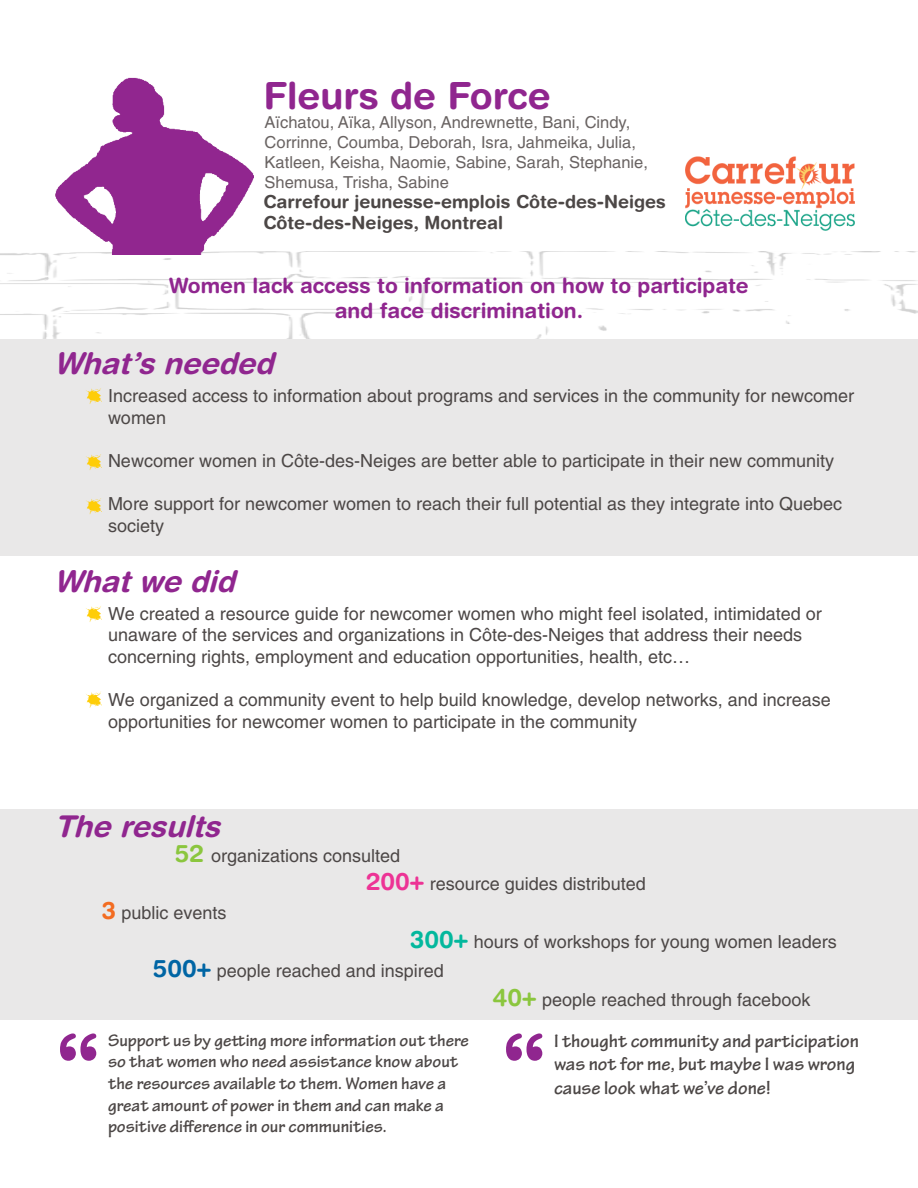
<style>
.page{position:relative;width:918px;height:1188px;background:#fff}
.page>*{position:absolute;margin:0;border:0;box-sizing:border-box;transform-origin:0 0}
.t1{font:700 90px "Helvetica Rounded LT";color:#90268f}
.t2{font:700 37.5px "Helvetica Rounded LT Std";color:#90268f}
.t3{font:italic 700 30px "Helvetica Rounded LT Std";color:#90268f}
.t4{font:700 21px/25.2px "Helvetica Rounded LT Std";color:#90268f;text-align:center}
.t5{font:700 19.5px/23.4px "Tekton Pro";color:#4c4746}
.t6{font:18px/21.6px "Helvetica";color:#4c4746}
.t7{font:700 18px/21.6px "Tekton Pro";color:#4c4746}
.t8{font:700 18px "Helvetica Rounded LT";color:#4c4746}
.t9{font:16.5px/19.8px "Helvetica";color:#696362}
.s1{font-family:"Helvetica Rounded LT";font-weight:700;font-size:24px;color:#8bc63e}
.s2{font-family:"Helvetica Rounded LT";font-weight:700;font-size:24px;color:#ed3395}
.s3{font-family:"Helvetica Rounded LT";font-weight:700;font-size:24px;color:#f36c21}
.s4{font-family:"Helvetica Rounded LT";font-weight:700;font-size:24px;color:#03b89d}
.s5{font-family:"Helvetica Rounded LT";font-weight:700;font-size:24px;color:#0065a4}
</style>
<div class="page">
<img style="left:0;top:252px;width:917px;height:87px">
<div style="left:0;top:340px;width:918px;height:216px;background:#e9e8e8"></div>
<div style="left:0;top:809px;width:918px;height:211px;background:#e9e8e8"></div>
<svg style="left:86px;top:388px;width:16px;height:16px"></svg>
<svg style="left:86px;top:454px;width:16px;height:16px"></svg>
<svg style="left:86px;top:498px;width:16px;height:16px"></svg>
<svg style="left:86px;top:606px;width:16px;height:16px"></svg>
<svg style="left:86px;top:692px;width:16px;height:16px"></svg>
<img style="left:685px;top:156px;width:170px;height:74px">
<img style="left:55px;top:78px;width:199px;height:176px">
<p class="t2" style="left:264px;top:73px;width:289px">Fleurs de Force</p>
<p class="t9" style="left:265px;top:113px;width:367px">Aïchatou, Aïka, Allyson, Andrewnette, Bani, Cindy,</p>
<p class="t9" style="left:265px;top:132px;width:385px">Corrinne, Coumba, Deborah, Isra, Jahmeika, Julia,<br>Katleen, Keisha, Naomie, Sabine, Sarah, Stephanie,<br>Shemusa, Trisha, Sabine</p>
<p class="t8" style="left:264px;top:190px;width:404px">Carrefour jeunesse-emplois Côte-des-Neiges</p>
<p class="t8" style="left:264px;top:212px;width:241px">Côte-des-Neiges, Montreal</p>
<p class="t4" style="left:169px;top:273px;width:581px">Women lack access to information on how to participate and face discrimination.</p>
<p class="t3" style="left:54px;top:345px;width:230px">What’sneeded</p>
<p class="t6" style="left:108px;top:385px;width:748px">Increased access to information about programs and services in the community for newcomer women</p>
<p class="t6" style="left:108px;top:450px;width:728px">Newcomer women in Côte-des-Neiges are better able to participate in their new community</p>
<p class="t6" style="left:108px;top:493px;width:736px">More support for newcomer women to reach their full potential as they integrate into Quebec society</p>
<p class="t3" style="left:54px;top:563px;width:192px">Whatwe did</p>
<p class="t6" style="left:108px;top:603px;width:715px">We created a resource guide for newcomer women who might feel isolated, intimidated or unaware of the services and organizations in Côte-des-Neiges that address their needs concerning rights, employment and education opportunities, health, etc…</p>
<p class="t6" style="left:108px;top:689px;width:725px">We organized a community event to help build knowledge, develop networks, and increase opportunities for newcomer women to participate in the community</p>
<p class="t3" style="left:54px;top:808px;width:177px">The results</p>
<p class="t6" style="left:175px;top:844px;width:226px"><span class="s1">52</span> organizations consulted</p>
<p class="t6" style="left:366px;top:873px;width:281px"><span class="s2">200+</span> resource guides distributed</p>
<p class="t6" style="left:102px;top:902px;width:126px"><span class="s3">3</span> public events</p>
<p class="t6" style="left:410px;top:931px;width:428px"><span class="s4">300+</span> hours of workshops for young women leaders</p>
<p class="t6" style="left:153px;top:960px;width:292px"><span class="s5">500+</span> people reached and inspired</p>
<p class="t6" style="left:493px;top:988px;width:319px"><span class="s1">40+</span> people reached through facebook</p>
<p class="t1" style="left:54px;top:1013px;width:50px">“</p>
<p class="t7" style="left:108px;top:1030px;width:363px">Support us by getting more information out there so that women who need assistance know about the resources available to them. Women have a great amount of power in them and can make a positive difference in our communities.</p>
<p class="t1" style="left:500px;top:1013px;width:50px">“</p>
<p class="t5" style="left:554px;top:1029px;width:307px">I thought community and participation was not for me, but maybe I was wrong cause look what we’ve done!</p>
</div>
